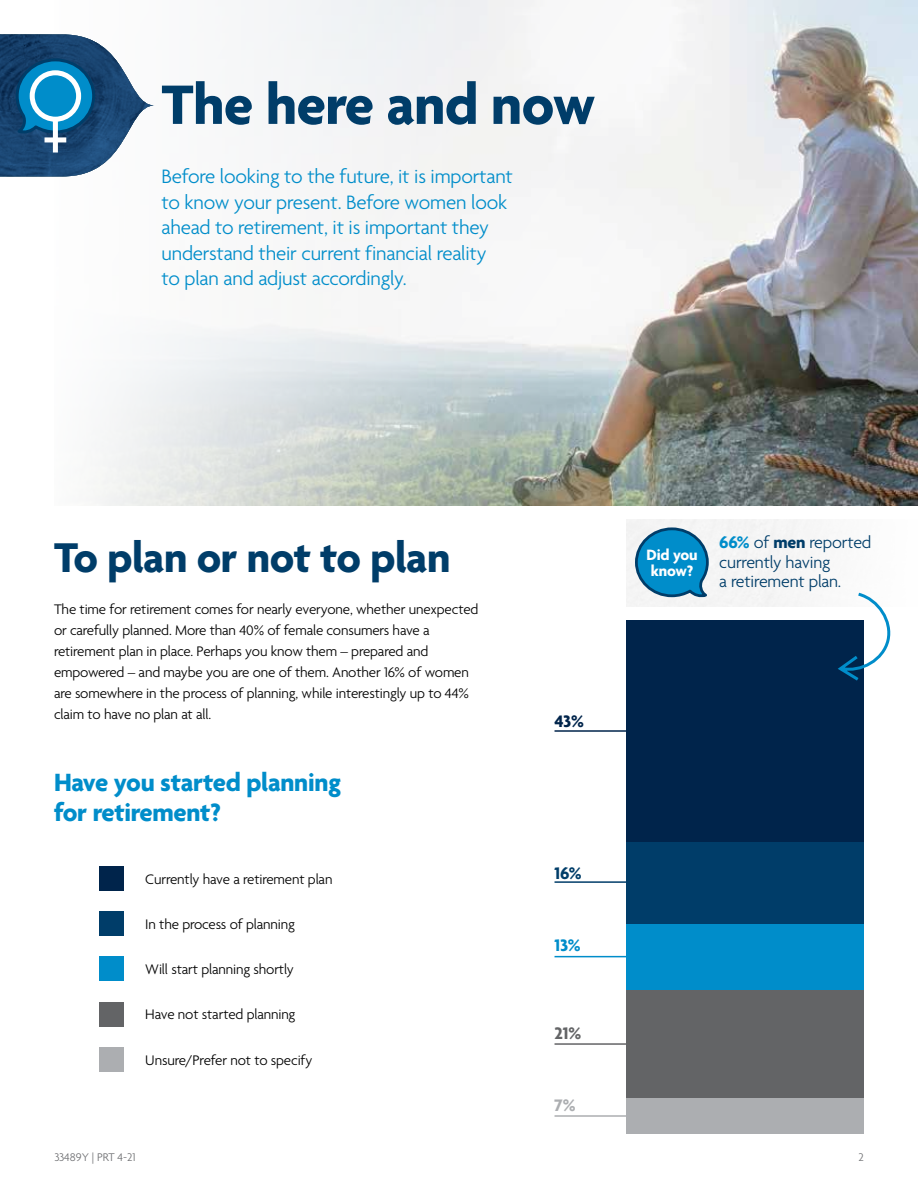
<style>
.page{position:relative;width:918px;height:1188px;background:#fff}
.page>*{position:absolute;margin:0;border:0;box-sizing:border-box;transform-origin:0 0}
.t1{font:700 60px "Agenda";letter-spacing:-.01em;color:#003d69}
.t2{font:700 45px "Agenda";letter-spacing:-.01em;color:#003d69}
.t3{font:700 27px/30px "Agenda";letter-spacing:-.01em;color:#008dca}
.t4{font:300 21px/25.5px "Agenda";letter-spacing:-.01em;color:#008dca}
.t5{font:300 18px/19.5px "Agenda";letter-spacing:-.01em;color:#003d69}
.t6{font:700 18px "Agenda";color:#00244b}
.t7{font:700 18px "Agenda";color:#003d69}
.t8{font:700 18px "Agenda";color:#008dca}
.t9{font:700 18px "Agenda";color:#636466}
.t10{font:700 18px "Agenda";color:#acaeb1}
.t11{font:700 16.2px/16.2px "Agenda";letter-spacing:-.01em;color:#fff}
.t12{font:300 15px/21px "Agenda";letter-spacing:-.01em;color:#000}
.t13{font:300 12px "Agenda";color:#6d6e71}
.s1{font-weight:700;color:#008dca}
.s2{font-weight:700}
</style>
<div class="page">
<div style="left:626px;top:519px;width:292px;height:87px;background:#f6f6f6"></div>
<img style="left:54px;top:0;width:864px;height:505px">
<div style="left:99px;top:866px;width:25px;height:25px;background:#00244b"></div>
<div style="left:99px;top:911px;width:25px;height:25px;background:#003d69"></div>
<div style="left:99px;top:957px;width:25px;height:24px;background:#008dca"></div>
<div style="left:99px;top:1002px;width:25px;height:24px;background:#636466"></div>
<div style="left:99px;top:1047px;width:25px;height:25px;background:#acaeb1"></div>
<hr style="left:555px;top:730px;width:71px;height:2px;background:#00244b">
<hr style="left:555px;top:881px;width:71px;height:2px;background:#003d69">
<hr style="left:555px;top:956px;width:71px;height:1px;background:#008dca">
<hr style="left:555px;top:1043px;width:71px;height:2px;background:#636466">
<hr style="left:555px;top:1115px;width:71px;height:2px;background:#acaeb1">
<div style="left:626px;top:1098px;width:238px;height:36px;background:#acaeb1"></div>
<div style="left:626px;top:990px;width:238px;height:108px;background:#636466"></div>
<div style="left:626px;top:923px;width:238px;height:67px;background:#008dca"></div>
<div style="left:626px;top:841px;width:238px;height:82px;background:#003d69"></div>
<div style="left:626px;top:620px;width:238px;height:222px;background:#00244b"></div>
<svg style="left:0;top:34px;width:155px;height:142px"></svg>
<div style="left:53px;top:120px;width:5px;height:33px;background:#fff"></div>
<div style="left:45px;top:137px;width:21px;height:5px;background:#fff"></div>
<div style="left:30px;top:70px;width:51px;height:52px;border:5px solid #fff;border-radius:50%"></div>
<svg style="left:635px;top:527px;width:74px;height:71px"></svg>
<svg style="left:838px;top:592px;width:53px;height:89px"></svg>
<h1 class="t1" style="left:162px;top:72px;width:435px">The here and now</h1>
<h3 class="t4" style="left:162px;top:165px;width:353px">Before looking to the future, it is important to know your present. Before women look ahead to retirement, it is important they understand their current financial reality<br>to plan and adjust accordingly.</h3>
<h2 class="t2" style="left:54px;top:534px;width:398px">To plan or not to plan</h2>
<p class="t12" style="left:54px;top:600px;width:426px">The time for retirement comes for nearly everyone, whether unexpected or carefully planned. More than 40% of female consumers have a retirement plan in place. Perhaps you know them – prepared and empowered – and maybe you are one of them. Another 16% of women are somewhere in the process of planning, while interestingly up to 44% claim to have no plan at all.</p>
<h3 class="t3" style="left:54px;top:769px;width:289px">Have you started planning for retirement?</h3>
<p class="t12" style="left:145px;top:869px;width:189px">Currently have a retirement plan</p>
<p class="t12" style="left:145px;top:915px;width:151px">In the process of planning</p>
<p class="t12" style="left:145px;top:960px;width:150px">Will start planning shortly</p>
<p class="t12" style="left:145px;top:1005px;width:152px">Have not started planning</p>
<p class="t12" style="left:145px;top:1050px;width:169px">Unsure/Prefer not to specify</p>
<p class="t6" style="left:555px;top:711px;width:31px">43%</p>
<p class="t7" style="left:555px;top:863px;width:29px">16%</p>
<p class="t8" style="left:555px;top:936px;width:28px">13%</p>
<p class="t9" style="left:555px;top:1023px;width:28px">21%</p>
<p class="t10" style="left:555px;top:1096px;width:23px">7%</p>
<p class="t11" style="left:647px;top:548px;width:52px">Did you know?</p>
<p class="t5" style="left:719px;top:534px;width:154px"><span class="s1">66%</span> of <span class="s2">men</span> reported currently having<br>a retirement plan.</p>
<p class="t13" style="left:54px;top:1151px;width:83px">33489Y | PRT 4-21</p>
<p class="t13" style="left:859px;top:1151px;width:7px">2</p>
</div>
